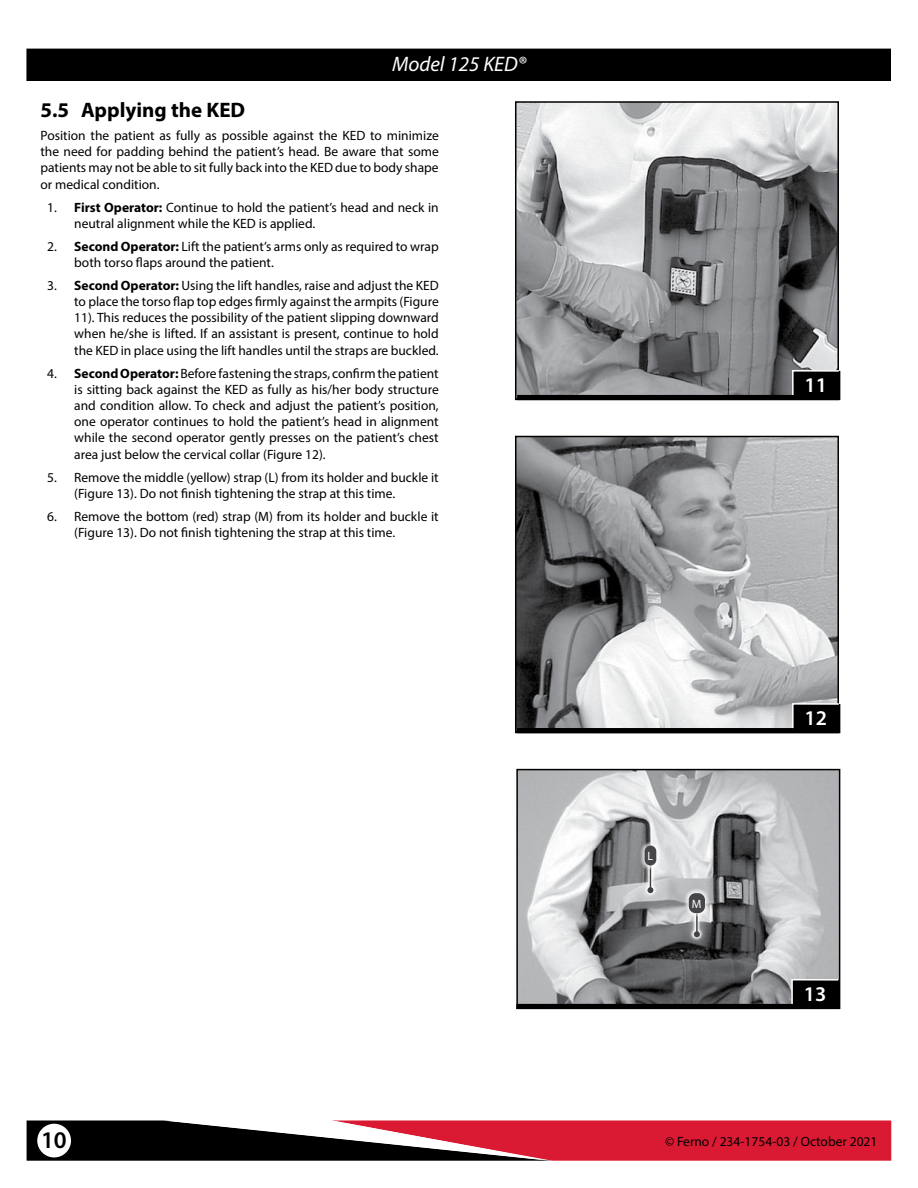
<style>
.page{position:relative;width:918px;height:1188px;background:#fff}
.page>*{position:absolute;margin:0;border:0;box-sizing:border-box;transform-origin:0 0}
.t1{font:600 24px "Myriad Pro";color:#000}
.t2{font:700 21px "Myriad Pro";color:#000}
.t3{font:italic 21px "Myriad Pro";color:#fff}
.t4{font:600 21px "Myriad Pro";color:#fff}
.t5{font:13.5px/16.2px "Myriad Pro";color:#000}
.t6{font:12px "Myriad Pro";color:#fff}
.s1{font-weight:700}
</style>
<div class="page">
<div style="left:27px;top:49px;width:863px;height:31px;background:#000"></div>
<div style="left:26px;top:49px;width:865px;height:32px;border:2px solid #000"></div>
<svg style="left:27px;top:1120px;width:864px;height:41px;background:#902c39"></svg>
<div style="left:37px;top:1124px;width:34px;height:33px;background:#fff;border-radius:50%"></div>
<img style="left:518px;top:104px;width:318px;height:265px">
<div style="left:515px;top:101px;width:324px;height:299px;border:2px solid #000"></div>
<svg style="left:517px;top:369px;width:323px;height:31px;background:#636566"></svg>
<img style="left:518px;top:439px;width:318px;height:263px">
<div style="left:515px;top:436px;width:324px;height:297px;border:2px solid #000"></div>
<svg style="left:517px;top:702px;width:323px;height:31px"></svg>
<img style="left:519px;top:772px;width:318px;height:206px">
<div style="left:516px;top:769px;width:324px;height:240px;border:2px solid #000"></div>
<svg style="left:516px;top:978px;width:324px;height:31px;background:#5b5c5e"></svg>
<div style="left:636px;top:842px;width:29px;height:63px;background:#fff;opacity:.75"></div>
<svg style="left:644px;top:870px;width:14px;height:27px"></svg>
<hr style="left:650px;top:854px;width:1px;height:36px;background:#414042">
<svg style="left:647px;top:887px;width:6px;height:6px"></svg>
<div style="left:640px;top:841px;width:21px;height:29px;background:#fff;opacity:.75"></div>
<div style="left:645px;top:846px;width:11px;height:20px;background:#464547;border-radius:6px"></div>
<div style="left:682px;top:893px;width:29px;height:56px;background:#fff;opacity:.75"></div>
<svg style="left:690px;top:918px;width:14px;height:23px"></svg>
<hr style="left:696px;top:904px;width:2px;height:30px;background:#414042">
<svg style="left:694px;top:931px;width:6px;height:6px"></svg>
<div style="left:684px;top:888px;width:25px;height:30px;background:#fff;opacity:.75"></div>
<div style="left:689px;top:893px;width:16px;height:20px;background:#464547;border-radius:7px"></div>
<h2 class="t3" style="left:392px;top:51px;width:135px">Model 125 KED®</h2>
<h2 class="t2" style="left:40px;top:96px;width:206px">5.5 Applying the KED</h2>
<p class="t5" style="left:40px;top:127px;width:400px;text-align:justify">Position the patient as fully as possible against the KED to minimize the need for padding behind the patient’s head. Be aware that some patients may not be able to sit fully back into the KED due to body shape or medical condition.</p>
<p class="t5" style="left:74px;top:199px;width:366px;text-indent:-27px">1. <span class="s1">First Operator:</span> Continue to hold the patient’s head and neck in neutral alignment while the KED is applied.</p>
<p class="t5" style="left:74px;top:238px;width:366px;text-indent:-27px">2. <span class="s1">Second Operator:</span> Lift the patient’s arms only as required to wrap both torso flaps around the patient.</p>
<p class="t5" style="left:74px;top:277px;width:366px;text-align:justify;text-indent:-27px">3. <span class="s1">Second Operator:</span> Using the lift handles, raise and adjust the KED to place the torso flap top edges firmly against the armpits (Figure 11). This reduces the possibility of the patient slipping downward when he/she is lifted. If an assistant is present, continue to hold the KED in place using the lift handles until the straps are buckled.</p>
<p class="t5" style="left:74px;top:365px;width:366px;text-align:justify;text-indent:-27px">4. <span class="s1">Second Operator:</span> Before fastening the straps, confirm the patient is sitting back against the KED as fully as his/her body structure and condition allow. To check and adjust the patient’s position, one operator continues to hold the patient’s head in alignment while the second operator gently presses on the patient’s chest area just below the cervical collar (Figure 12).</p>
<p class="t5" style="left:74px;top:469px;width:366px;text-indent:-27px">5. Remove the middle (yellow) strap (L) from its holder and buckle it (Figure 13). Do not finish tightening the strap at this time.</p>
<p class="t5" style="left:74px;top:508px;width:366px;text-indent:-27px">6. Remove the bottom (red) strap (M) from its holder and buckle it (Figure 13). Do not finish tightening the strap at this time.</p>
<h2 class="t4" style="left:805px;top:371px;width:24px">11</h2>
<p class="t6" style="left:647px;top:849px;width:7px">L</p>
<p class="t6" style="left:692px;top:896px;width:11px">M</p>
<h2 class="t4" style="left:805px;top:705px;width:24px">12</h2>
<h2 class="t4" style="left:804px;top:980px;width:24px">13</h2>
<h1 class="t1" style="left:41px;top:1125px;width:27px">10</h1>
<p class="t5" style="left:665px;top:1133px;width:214px">© Ferno / 234-1754-03 / October 2021</p>
</div>
